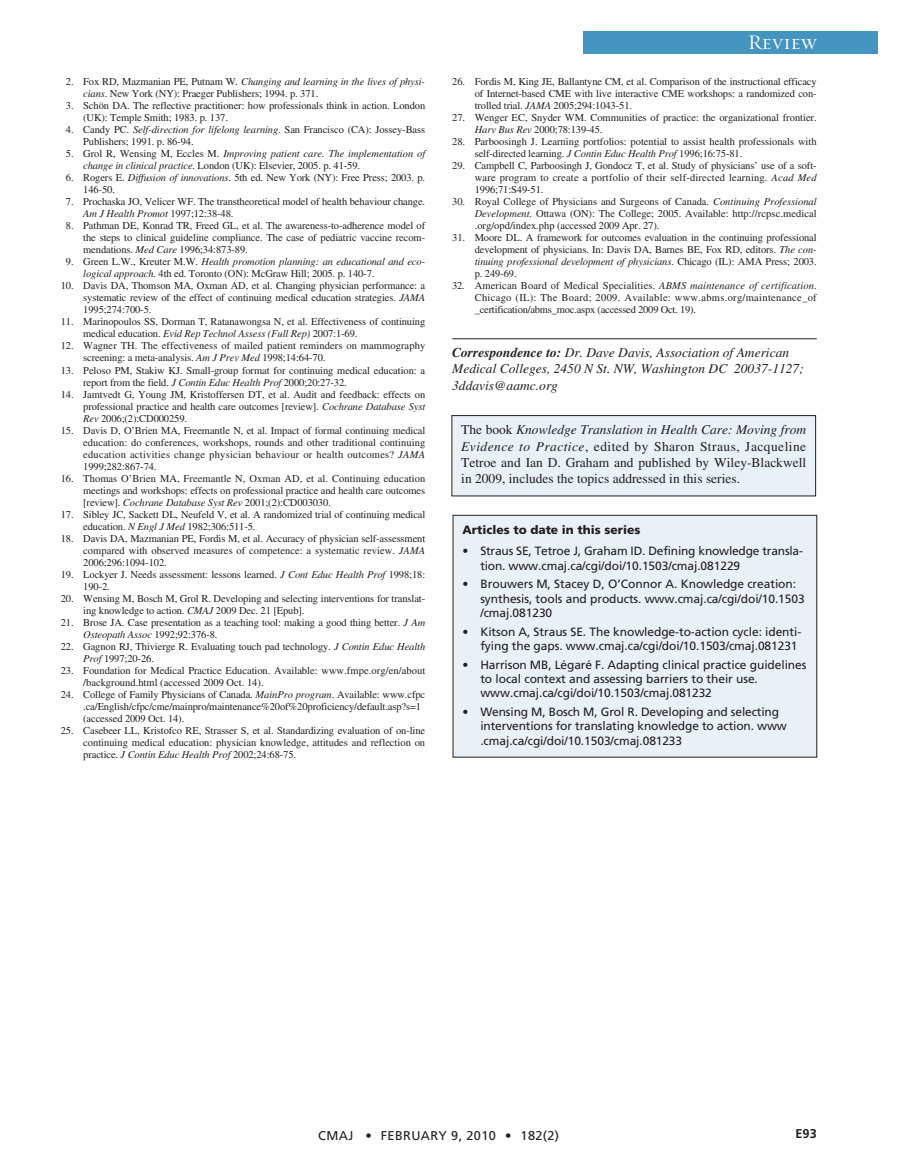
<style>
.page{position:relative;width:918px;height:1175px;background:#fff}
.page>*{position:absolute;margin:0;border:0;box-sizing:border-box;transform-origin:0 0}
.t1{font:21px "Requiem Display HTF Small Caps";letter-spacing:.005em;color:#fff}
.t2{font:13.5px/16.2px "Times";color:#231f20;text-align:justify}
.t3{font:italic 13.5px/16.5px "Times";color:#231f20}
.t4{font:12.75px "Frutiger";letter-spacing:.025em;color:#231f20}
.t5{font:700 12.75px "Frutiger";color:#231f20}
.t6{font:12px/14.2px "Frutiger";letter-spacing:-.005em;color:#231f20}
.t7{font:900 12px "Frutiger";color:#231f20}
.t8{font:10.5px/12px "Times";letter-spacing:-.01em;color:#231f20}
.t9{font:italic 10.5px/12px "Times";color:#231f20}
.s1{font-style:italic}
.s2{font-style:normal}
.s3{font-weight:700}
</style>
<div class="page">
<div style="left:583px;top:32px;width:295px;height:22px;background:#4494c2"></div>
<hr style="left:452px;top:338px;width:365px;height:1px;background:#231f20">
<div style="left:453px;top:515px;width:364px;height:242px;background:#e9f0f6"></div>
<div style="left:453px;top:515px;width:364px;height:242px;border:1px solid #231f20"></div>
<div style="left:452px;top:415px;width:364px;height:81px;background:#e9f0f6"></div>
<div style="left:452px;top:415px;width:364px;height:81px;border:1px solid #231f20"></div>
<p class="t8" style="left:83px;top:77px;width:343px;text-indent:-17px">2. Fox RD, Mazmanian PE, Putnam W. <span class="s1">Changing and learning in the lives of physi&shy;cians</span>. New York (NY): Praeger Publishers; 1994. p. 371.</p>
<p class="t8" style="left:83px;top:101px;width:344px;text-indent:-17px">3. Schön DA. The reflective practitioner: how professionals think in action. London (UK): Temple Smith; 1983. p. 137.</p>
<p class="t8" style="left:83px;top:125px;width:344px;text-indent:-17px">4. Candy PC. <span class="s1">Self-direction for lifelong learning</span>. San Francisco (CA): Jossey-Bass<br>Publishers; 1991. p. 86-94.</p>
<p class="t9" style="left:83px;top:149px;width:344px;text-indent:-17px"><span class="s2">5. Grol R, Wensing M, Eccles M.</span> Improving patient care. The implementation of change in clinical practice<span class="s2">. London (UK): Elsevier, 2005. p. 41-59.</span></p>
<p class="t8" style="left:83px;top:173px;width:343px;text-indent:-17px">6. Rogers E. <span class="s1">Diffusion of innovations</span>. 5th ed. New York (NY): Free Press; 2003. p.<br>146-50.</p>
<p class="t8" style="left:83px;top:197px;width:343px;text-indent:-17px">7. Prochaska JO, Velicer WF. The transtheoretical model of health behaviour change.<br><span class="s1">Am J Health Promot</span> 1997;12:38-48.</p>
<p class="t8" style="left:83px;top:221px;width:344px;text-align:justify;text-indent:-17px">8. Pathman DE, Konrad TR, Freed GL, et al. The awareness-to-adherence model of the steps to clinical guideline compliance. The case of pediatric vaccine recom&shy;mendations. <span class="s1">Med Care</span> 1996;34:873-89.</p>
<p class="t8" style="left:83px;top:257px;width:343px;text-indent:-17px">9. Green L.W., Kreuter M.W. <span class="s1">Health promotion planning: an educational and eco&shy;logical approach.</span> 4th ed. Toronto (ON): McGraw Hill; 2005. p. 140-7.</p>
<p class="t8" style="left:83px;top:281px;width:344px;text-align:justify;text-indent:-23px">10. Davis DA, Thomson MA, Oxman AD, et al. Changing physician performance: a systematic review of the effect of continuing medical education strategies. <span class="s1">JAMA </span>1995;274:700-5.</p>
<p class="t8" style="left:83px;top:317px;width:344px;text-indent:-23px">11. Marinopoulos SS, Dorman T, Ratanawongsa N, et al. Effectiveness of continuing medical education. <span class="s1">Evid Rep Technol Assess (Full Rep)</span> 2007:1-69.</p>
<p class="t8" style="left:83px;top:341px;width:344px;text-indent:-23px">12. Wagner TH. The effectiveness of mailed patient reminders on mammography screening: a meta-analysis. <span class="s1">Am J Prev Med</span> 1998;14:64-70.</p>
<p class="t8" style="left:83px;top:365px;width:344px;text-indent:-23px">13. Peloso PM, Stakiw KJ. Small-group format for continuing medical education: a report from the field. <span class="s1">J Contin Educ Health Prof</span> 2000;20:27-32.</p>
<p class="t8" style="left:83px;top:389px;width:344px;text-align:justify;text-indent:-23px">14. Jamtvedt G, Young JM, Kristoffersen DT, et al. Audit and feedback: effects on professional practice and health care outcomes [review]. <span class="s1">Cochrane Database Syst Rev</span> 2006;(2):CD000259.</p>
<p class="t8" style="left:83px;top:425px;width:344px;text-align:justify;text-indent:-23px">15. Davis D, O’Brien MA, Freemantle N, et al. Impact of formal continuing medical education: do conferences, workshops, rounds and other traditional continuing education activities change physician behaviour or health outcomes? <span class="s1">JAMA </span>1999;282:867-74.</p>
<p class="t8" style="left:83px;top:473px;width:344px;text-align:justify;text-indent:-23px">16. Thomas O’Brien MA, Freemantle N, Oxman AD, et al. Continuing education meetings and workshops: effects on professional practice and health care outcomes [review]. <span class="s1">Cochrane Database Syst Rev</span> 2001;(2):CD003030.</p>
<p class="t8" style="left:83px;top:509px;width:344px;text-indent:-23px">17. Sibley JC, Sackett DL, Neufeld V, et al. A randomized trial of continuing medical education. <span class="s1">N Engl J Med</span> 1982;306:511-5.</p>
<p class="t8" style="left:83px;top:533px;width:344px;text-align:justify;text-indent:-23px">18. Davis DA, Mazmanian PE, Fordis M, et al. Accuracy of physician self-assessment compared with observed measures of competence: a systematic review. <span class="s1">JAMA </span>2006;296:1094-102.</p>
<p class="t8" style="left:83px;top:569px;width:344px;text-indent:-23px">19. Lockyer J. Needs assessment: lessons learned. <span class="s1">J Cont Educ Health Prof</span> 1998; 18:<br>190-2.</p>
<p class="t8" style="left:83px;top:593px;width:343px;text-indent:-23px">20. Wensing M, Bosch M, Grol R. Developing and selecting interventions for translat&shy;ing knowledge to action. <span class="s1">CMAJ</span> 2009 Dec. 21 [Epub].</p>
<p class="t8" style="left:83px;top:617px;width:343px;text-indent:-23px">21. Brose JA. Case presentation as a teaching tool: making a good thing better. <span class="s1">J Am<br>Osteopath Assoc</span> 1992;92:376-8.</p>
<p class="t8" style="left:83px;top:641px;width:344px;text-indent:-22px">22. Gagnon RJ, Thivierge R. Evaluating touch pad technology. <span class="s1">J Contin Educ Health<br>Prof</span> 1997;20-26.</p>
<p class="t8" style="left:83px;top:665px;width:344px;text-indent:-22px">23. Foundation for Medical Practice Education. Available: www .fmpe .org /en /about /background.html (accessed 2009 Oct. 14).</p>
<p class="t8" style="left:83px;top:689px;width:343px;text-indent:-23px">24. College of Family Physicians of Canada. <span class="s1">MainPro program</span>. Available: www .cfpc .ca /English /cfpc /cme /mainpro /maintenance %20of %20proficiency /default .asp ?s =1 (accessed 2009 Oct. 14).</p>
<p class="t8" style="left:83px;top:725px;width:343px;text-align:justify;text-indent:-23px">25. Casebeer LL, Kristofco RE, Strasser S, et al. Standardizing evaluation of on-line continuing medical education: physician knowledge, attitudes and reflection on practice. <span class="s1">J Contin Educ Health Prof</span> 2002;24:68-75.</p>
<h1 class="t1" style="left:748px;top:30px;width:71px">Review</h1>
<p class="t8" style="left:475px;top:77px;width:344px;text-align:justify;text-indent:-23px">26. Fordis M, King JE, Ballantyne CM, et al. Comparison of the instructional efficacy of Internet-based CME with live interactive CME workshops: a randomized con&shy;trolled trial. <span class="s1">JAMA</span> 2005;294:1043-51.</p>
<p class="t8" style="left:475px;top:113px;width:343px;text-indent:-23px">27. Wenger EC, Snyder WM. Communities of practice: the organizational frontier.<br><span class="s1">Harv Bus Rev</span> 2000;78:139-45.</p>
<p class="t8" style="left:475px;top:137px;width:343px;text-indent:-23px">28. Parboosingh J. Learning portfolios: potential to assist health professionals with self-directed learning. <span class="s1">J Contin Educ Health Prof</span> 1996;16:75-81.</p>
<p class="t8" style="left:475px;top:161px;width:343px;text-align:justify;text-indent:-23px">29. Campbell C, Parboosingh J, Gondocz T, et al. Study of physicians’ use of a soft&shy;ware program to create a portfolio of their self-directed learning. <span class="s1">Acad Med </span>1996;71:S49-51.</p>
<p class="t8" style="left:475px;top:197px;width:344px;text-align:justify;text-indent:-22px">30. Royal College of Physicians and Surgeons of Canada. <span class="s1">Continuing Professional Development.</span> Ottawa (ON): The College; 2005. Available: http : / /rcpsc .medical .org /opd /index .php (accessed 2009 Apr. 27).</p>
<p class="t8" style="left:475px;top:233px;width:344px;text-align:justify;text-indent:-23px">31. Moore DL. A framework for outcomes evaluation in the continuing professional development of physicians. In: Davis DA, Barnes BE, Fox RD, editors. <span class="s1">The con&shy;tinuing professional development of physicians</span>. Chicago (IL): AMA Press; 2003. p. 249-69.</p>
<p class="t8" style="left:475px;top:281px;width:344px;text-align:justify;text-indent:-23px">32. American Board of Medical Specialities. <span class="s1">ABMS maintenance of certification</span>.<br>Chicago (IL): The Board; 2009. Available: www .abms .org /maintenance _of _certification /abms _moc.aspx (accessed 2009 Oct. 19).</p>
<p class="t3" style="left:452px;top:345px;width:353px"><span class="s3">Correspondence to:</span> Dr. Dave Davis, Association of American<br>Medical Colleges, 2450 N St. NW, Washington DC 20037-1127;<br>3ddavis@aamc.org</p>
<p class="t2" style="left:461px;top:423px;width:347px">The book <span class="s1">Knowledge Translation in Health Care: Moving from Evidence to Practice</span>, edited by Sharon Straus, Jacqueline Tetroe and Ian D. Graham and published by Wiley-Blackwell in 2009, includes the topics addressed in this series.</p>
<p class="t7" style="left:462px;top:524px;width:180px">Articles to date in this series</p>
<p class="t6" style="left:480px;top:545px;width:324px;text-indent:-18px">• Straus SE, Tetroe J, Graham ID. Defining knowledge transla&shy;tion. www.cmaj.ca/cgi/doi/10.1503/cmaj.081229</p>
<p class="t6" style="left:480px;top:578px;width:326px;text-indent:-18px">• Brouwers M, Stacey D, O’Connor A. Knowledge creation: synthesis, tools and products. www .cmaj .ca /cgi /doi/10 .1503 /cmaj .081230</p>
<p class="t6" style="left:480px;top:625px;width:322px;text-indent:-18px">• Kitson A, Straus SE. The knowledge-to-action cycle: identi&shy;fying the gaps. www.cmaj.ca/cgi/doi/10 .1503 /cmaj .081231</p>
<p class="t6" style="left:480px;top:658px;width:328px;text-indent:-18px">• Harrison MB, Légaré F. Adapting clinical practice guidelines to local context and assessing barriers to their use. www.cmaj.ca/cgi/doi/10 .1503 /cmaj .081232</p>
<p class="t6" style="left:480px;top:705px;width:308px;text-indent:-18px">• Wensing M, Bosch M, Grol R. Developing and selecting interventions for translating knowledge to action. www .cmaj .ca /cgi /doi /10 .1503 /cmaj .081233</p>
<p class="t4" style="left:318px;top:1130px;width:242px">CMAJ • FEBRUARY 9, 2010 • 182(2)</p>
<p class="t5" style="left:796px;top:1128px;width:23px">E93</p>
</div>
